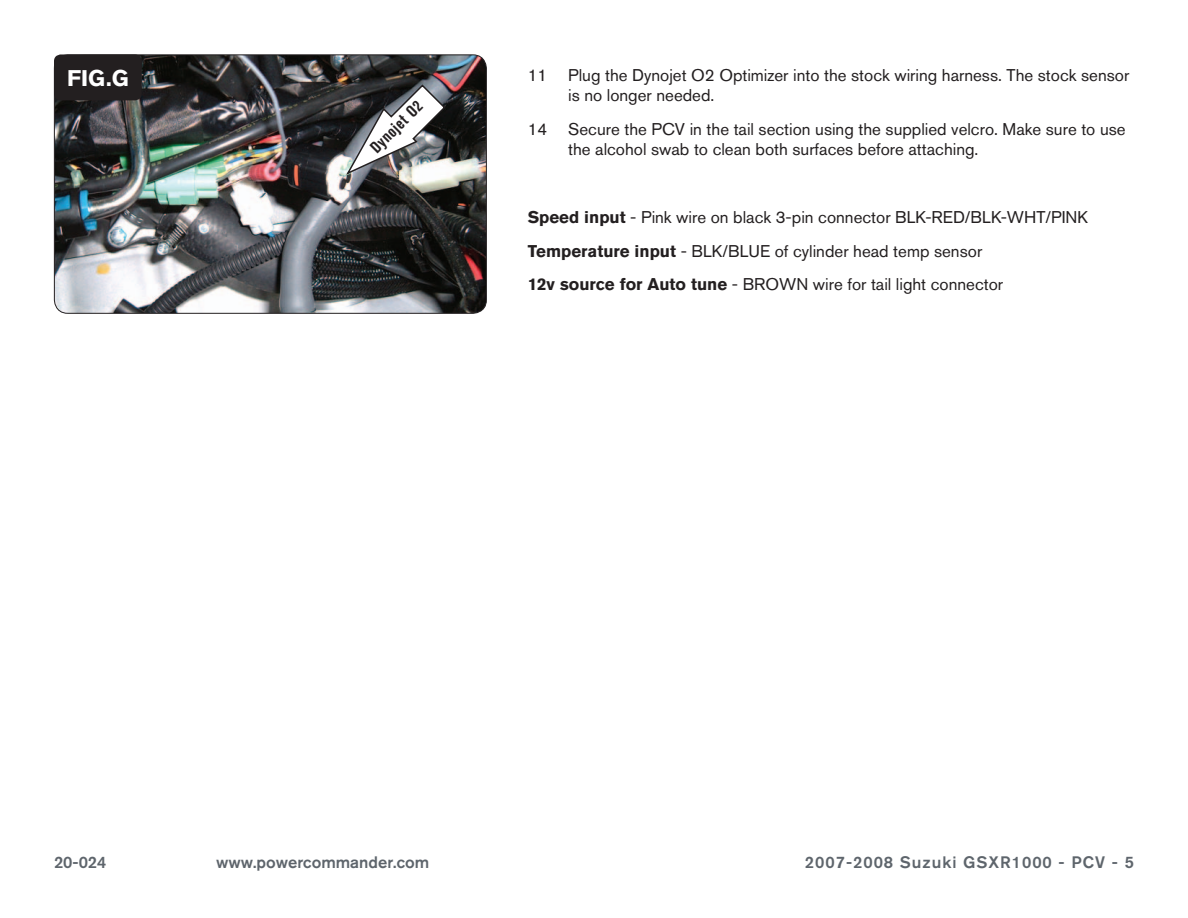
<style>
.page{position:relative;width:1188px;height:918px;background:#fff}
.page>*{position:absolute;margin:0;border:0;box-sizing:border-box;transform-origin:0 0}
.t1{font:700 22.5px "Akzidenz Grotesk BQ";color:#fff}
.Bodycopy{font:16.8px/20.2px "Akzidenz Grotesk BQ";color:#231f20}
.t2{font:500 16.5px "Akzidenz Grotesk BQ";letter-spacing:.06em;color:#5e656c}
.t3{font:500 16.5px "Akzidenz Grotesk BQ";color:#5e656c}
.Callouts{font:700 condensed 16.5px "Akzidenz Grotesk BQ";color:#231f20}
.t4{font:500 16.5px "Akzidenz Grotesk BQ";letter-spacing:.03em;color:#5e656c}
.s1{font-weight:700}
</style>
<div class="page">
<img style="left:54px;top:55px;width:431px;height:258px">
<div style="left:54px;top:54px;width:433px;height:260px;border:1px solid #231f20;border-radius:14px"></div>
<div style="left:54px;top:54px;width:88px;height:46px;background:#231f20;border-radius:7px"></div>
<img style="left:344px;top:83px;width:103px;height:93px">
<p class="t1" style="left:67px;top:66px;width:63px">FIG.G</p>
<p class="Callouts" style="left:367px;top:143px;width:67px;rotate:-45deg">Dynojet O2</p>
<p class="Bodycopy" style="left:568px;top:65px;width:563px;text-indent:-40px">11 Plug the Dynojet O2 Optimizer into the stock wiring harness. The stock sensor is no longer needed.</p>
<p class="Bodycopy" style="left:568px;top:119px;width:559px;text-indent:-40px">14 Secure the PCV in the tail section using the supplied velcro. Make sure to use the alcohol swab to clean both surfaces before attaching.</p>
<p class="Bodycopy" style="left:528px;top:207px;width:562px"><span class="s1">Speed input</span> - Pink wire on black 3-pin connector BLK-RED/BLK-WHT/PINK</p>
<p class="Bodycopy" style="left:528px;top:240px;width:456px"><span class="s1">Temperature input</span> - BLK/BLUE of cylinder head temp sensor</p>
<p class="Bodycopy" style="left:528px;top:274px;width:477px"><span class="s1">12v source for Auto tune</span> - BROWN wire for tail light connector</p>
<p class="t4" style="left:54px;top:852px;width:54px">20-024</p>
<p class="t3" style="left:216px;top:852px;width:215px">www.powercommander.com</p>
<p class="t2" style="left:805px;top:852px;width:331px">2007-2008 Suzuki GSXR1000 - PCV - 5</p>
</div>
